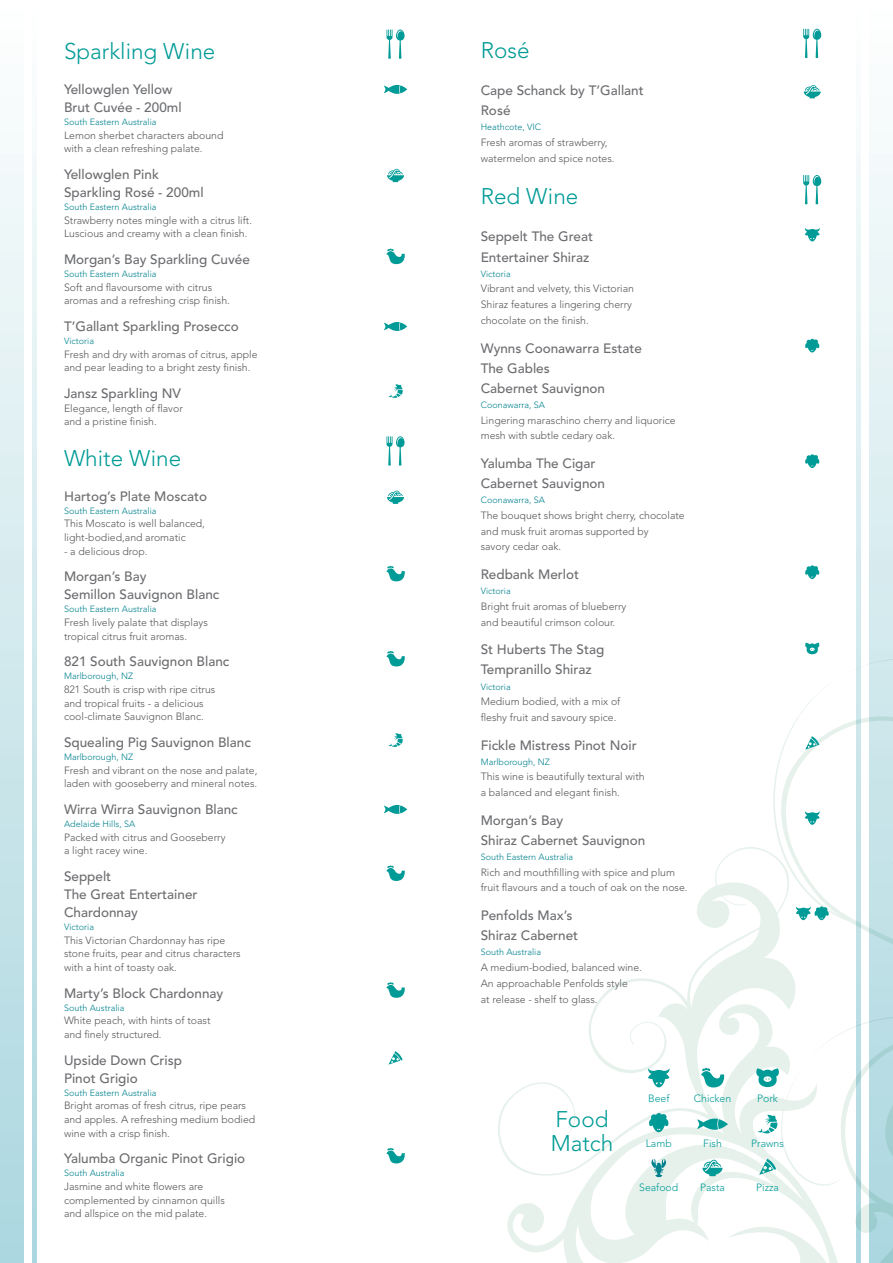
<style>
.page{position:relative;width:893px;height:1263px;background:#fff}
.page>*{position:absolute;margin:0;border:0;box-sizing:border-box;transform-origin:0 0}
.t1{font:300 22.5px/24px "Avenir LT Std";color:#009b96}
.t2{font:500 13.5px/20.2px "Avenir LT Std";color:#6c6d70}
.t3{font:300 10.5px/13.6px "Avenir LT Std";color:#57585a}
.t4{font:300 10.5px "Avenir LT Std";color:#009b96}
.t5{font:300 9px "Avenir LT Std";color:#00828f}
</style>
<div class="page">
<svg style="left:869px;top:154px;width:24px;height:498px;background:#e2f1f3"></svg>
<div style="left:0;top:0;width:24px;height:1263px;background:linear-gradient(to bottom,#fdfefe,#abd6df)"></div>
<svg style="left:856px;top:154px;width:5px;height:498px;background:#e2f1f3"></svg>
<svg style="left:32px;top:154px;width:5px;height:1109px;background:#cee7ec"></svg>
<svg style="left:856px;top:652px;width:37px;height:24px"></svg>
<svg style="left:498px;top:676px;width:395px;height:587px"></svg>
<svg style="left:387px;top:29px;width:18px;height:30px"></svg>
<svg style="left:384px;top:85px;width:23px;height:9px"></svg>
<svg style="left:387px;top:169px;width:17px;height:13px"></svg>
<svg style="left:386px;top:249px;width:19px;height:15px"></svg>
<svg style="left:384px;top:322px;width:23px;height:9px"></svg>
<svg style="left:388px;top:384px;width:15px;height:14px"></svg>
<svg style="left:387px;top:436px;width:18px;height:30px"></svg>
<svg style="left:387px;top:491px;width:17px;height:13px"></svg>
<svg style="left:386px;top:566px;width:19px;height:15px"></svg>
<svg style="left:386px;top:651px;width:19px;height:15px"></svg>
<svg style="left:388px;top:733px;width:15px;height:14px"></svg>
<svg style="left:384px;top:805px;width:23px;height:9px"></svg>
<svg style="left:386px;top:865px;width:19px;height:16px"></svg>
<svg style="left:386px;top:982px;width:19px;height:16px"></svg>
<svg style="left:389px;top:1051px;width:14px;height:13px"></svg>
<svg style="left:386px;top:1148px;width:19px;height:15px"></svg>
<svg style="left:803px;top:29px;width:18px;height:29px"></svg>
<svg style="left:804px;top:85px;width:17px;height:13px"></svg>
<svg style="left:803px;top:175px;width:18px;height:29px"></svg>
<svg style="left:805px;top:228px;width:15px;height:13px"></svg>
<svg style="left:805px;top:339px;width:15px;height:13px"></svg>
<svg style="left:805px;top:454px;width:15px;height:14px"></svg>
<svg style="left:805px;top:565px;width:15px;height:14px"></svg>
<svg style="left:805px;top:643px;width:15px;height:11px"></svg>
<svg style="left:805px;top:736px;width:14px;height:14px"></svg>
<svg style="left:805px;top:811px;width:15px;height:14px"></svg>
<svg style="left:796px;top:906px;width:33px;height:14px"></svg>
<svg style="left:697px;top:1118px;width:31px;height:12px"></svg>
<svg style="left:758px;top:1114px;width:19px;height:20px"></svg>
<svg style="left:702px;top:1160px;width:21px;height:16px"></svg>
<svg style="left:759px;top:1159px;width:17px;height:16px"></svg>
<svg style="left:651px;top:1159px;width:15px;height:18px"></svg>
<svg style="left:648px;top:1068px;width:22px;height:19px"></svg>
<svg style="left:701px;top:1068px;width:25px;height:19px"></svg>
<svg style="left:755px;top:1068px;width:25px;height:19px"></svg>
<svg style="left:649px;top:1113px;width:20px;height:19px"></svg>
<h1 class="t1" style="left:64px;top:39px;width:153px">Sparkling Wine</h1>
<p class="t2" style="left:64px;top:80px;width:119px;line-height:18.1px">Yellowglen Yellow<br>Brut Cuvée - 200ml</p>
<p class="t5" style="left:64px;top:117px;width:94px">South Eastern Australia</p>
<p class="t3" style="left:64px;top:128px;width:161px">Lemon sherbet characters abound with a clean refreshing palate.</p>
<p class="t2" style="left:64px;top:166px;width:141px;line-height:18.1px">Yellowglen Pink<br>Sparkling Rosé - 200ml</p>
<p class="t5" style="left:64px;top:202px;width:94px">South Eastern Australia</p>
<p class="t3" style="left:64px;top:213px;width:190px">Strawberry notes mingle with a citrus lift.<br>Luscious and creamy with a clean finish.</p>
<p class="t2" style="left:64px;top:250px;width:187px">Morgan’s Bay Sparkling Cuvée</p>
<p class="t5" style="left:64px;top:269px;width:94px">South Eastern Australia</p>
<p class="t3" style="left:64px;top:280px;width:167px">Soft and flavoursome with citrus aromas and a refreshing crisp finish.</p>
<p class="t2" style="left:64px;top:316px;width:176px">T’Gallant Sparkling Prosecco</p>
<p class="t5" style="left:64px;top:336px;width:32px">Victoria</p>
<p class="t3" style="left:64px;top:347px;width:195px">Fresh and dry with aromas of citrus, apple and pear leading to a bright zesty finish.</p>
<p class="t2" style="left:64px;top:383px;width:119px">Jansz Sparkling NV</p>
<p class="t3" style="left:64px;top:401px;width:120px">Elegance, length of flavor and a pristine finish.</p>
<h1 class="t1" style="left:64px;top:446px;width:119px">White Wine</h1>
<p class="t2" style="left:64px;top:486px;width:145px">Hartog’s Plate Moscato</p>
<p class="t5" style="left:64px;top:505px;width:94px">South Eastern Australia</p>
<p class="t3" style="left:64px;top:517px;width:143px">This Moscato is well balanced, light-bodied,and aromatic</p>
<p class="t3" style="left:64px;top:544px;width:85px">- a delicious drop.</p>
<p class="t2" style="left:64px;top:568px;width:157px;line-height:18.1px">Morgan’s Bay<br>Semillon Sauvignon Blanc</p>
<p class="t5" style="left:64px;top:604px;width:94px">South Eastern Australia</p>
<p class="t3" style="left:64px;top:616px;width:145px">Fresh lively palate that displays tropical citrus fruit aromas.</p>
<p class="t2" style="left:64px;top:652px;width:167px">821 South Sauvignon Blanc</p>
<p class="t5" style="left:64px;top:671px;width:71px">Marlborough, NZ</p>
<p class="t3" style="left:64px;top:683px;width:153px">821 South is crisp with ripe citrus and tropical fruits - a delicious cool-climate Sauvignon Blanc.</p>
<p class="t2" style="left:64px;top:732px;width:188px">Squealing Pig Sauvignon Blanc</p>
<p class="t5" style="left:64px;top:752px;width:71px">Marlborough, NZ</p>
<p class="t3" style="left:64px;top:763px;width:195px">Fresh and vibrant on the nose and palate, laden with gooseberry and mineral notes.</p>
<p class="t2" style="left:64px;top:799px;width:175px">Wirra Wirra Sauvignon Blanc</p>
<p class="t5" style="left:64px;top:818px;width:73px">Adelaide Hills, SA</p>
<p class="t3" style="left:64px;top:830px;width:163px">Packed with citrus and Gooseberry a light racey wine.</p>
<p class="t2" style="left:64px;top:867px;width:135px;line-height:18.1px">Seppelt<br>The Great Entertainer<br>Chardonnay</p>
<p class="t5" style="left:64px;top:922px;width:32px">Victoria</p>
<p class="t3" style="left:64px;top:933px;width:178px">This Victorian Chardonnay has ripe stone fruits, pear and citrus characters with a hint of toasty oak.</p>
<p class="t2" style="left:64px;top:983px;width:161px">Marty’s Block Chardonnay</p>
<p class="t5" style="left:64px;top:1002px;width:62px">South Australia</p>
<p class="t3" style="left:64px;top:1014px;width:148px">White peach, with hints of toast and finely structured.</p>
<p class="t2" style="left:64px;top:1051px;width:120px;line-height:18.1px">Upside Down Crisp<br>Pinot Grigio</p>
<p class="t5" style="left:64px;top:1087px;width:94px">South Eastern Australia</p>
<p class="t3" style="left:64px;top:1099px;width:193px">Bright aromas of fresh citrus, ripe pears and apples. A refreshing medium bodied wine with a crisp finish.</p>
<p class="t2" style="left:64px;top:1149px;width:183px">Yalumba Organic Pinot Grigio</p>
<p class="t5" style="left:64px;top:1168px;width:62px">South Australia</p>
<p class="t3" style="left:64px;top:1179px;width:162px">Jasmine and white flowers are complemented by cinnamon quills and allspice on the mid palate.</p>
<h1 class="t1" style="left:481px;top:38px;width:50px">Rosé</h1>
<p class="t2" style="left:481px;top:81px;width:165px">Cape Schanck by T’Gallant<br>Rosé</p>
<p class="t5" style="left:481px;top:122px;width:62px">Heathcote, VIC</p>
<p class="t3" style="left:481px;top:135px;width:135px;line-height:15.8px">Fresh aromas of strawberry, watermelon and spice notes.</p>
<h1 class="t1" style="left:481px;top:185px;width:99px">Red Wine</h1>
<p class="t2" style="left:481px;top:227px;width:114px">Seppelt The Great<br>Entertainer Shiraz</p>
<p class="t5" style="left:481px;top:268px;width:32px">Victoria</p>
<p class="t3" style="left:481px;top:281px;width:155px;line-height:15.8px">Vibrant and velvety, this Victorian<br>Shiraz features a lingering cherry chocolate on the finish.</p>
<p class="t2" style="left:481px;top:338px;width:163px">Wynns Coonawarra Estate<br>The Gables<br>Cabernet Sauvignon</p>
<p class="t5" style="left:481px;top:400px;width:66px">Coonawarra, SA</p>
<p class="t3" style="left:481px;top:412px;width:197px;line-height:15.8px">Lingering maraschino cherry and liquorice mesh with subtle cedary oak.</p>
<p class="t2" style="left:481px;top:454px;width:126px">Yalumba The Cigar<br>Cabernet Sauvignon</p>
<p class="t5" style="left:481px;top:495px;width:66px">Coonawarra, SA</p>
<p class="t3" style="left:481px;top:508px;width:206px;line-height:15.8px">The bouquet shows bright cherry, chocolate and musk fruit aromas supported by<br>savory cedar oak.</p>
<p class="t2" style="left:481px;top:565px;width:100px">Redbank Merlot</p>
<p class="t5" style="left:481px;top:586px;width:32px">Victoria</p>
<p class="t3" style="left:481px;top:598px;width:147px;line-height:15.8px">Bright fruit aromas of blueberry and beautiful crimson colour.</p>
<p class="t2" style="left:481px;top:640px;width:125px">St Huberts The Stag<br>Tempranillo Shiraz</p>
<p class="t5" style="left:481px;top:681px;width:32px">Victoria</p>
<p class="t3" style="left:481px;top:694px;width:141px;line-height:15.8px">Medium bodied, with a mix of fleshy fruit and savoury spice.</p>
<p class="t2" style="left:481px;top:735px;width:157px">Fickle Mistress Pinot Noir</p>
<p class="t5" style="left:481px;top:756px;width:71px">Marlborough, NZ</p>
<p class="t3" style="left:481px;top:769px;width:165px;line-height:15.8px">This wine is beautifully textural with a balanced and elegant finish.</p>
<p class="t2" style="left:481px;top:810px;width:166px">Morgan’s Bay<br>Shiraz Cabernet Sauvignon</p>
<p class="t5" style="left:481px;top:852px;width:94px">South Eastern Australia</p>
<p class="t3" style="left:481px;top:864px;width:208px;line-height:15.8px">Rich and mouthfilling with spice and plum fruit flavours and a touch of oak on the nose.</p>
<p class="t2" style="left:481px;top:906px;width:99px">Penfolds Max’s<br>Shiraz Cabernet</p>
<p class="t5" style="left:481px;top:947px;width:62px">South Australia</p>
<p class="t3" style="left:481px;top:960px;width:163px;line-height:15.8px">A medium-bodied, balanced wine.<br>An approachable Penfolds style<br>at release - shelf to glass.</p>
<h1 class="t1" style="left:551px;top:1107px;width:64px">Food<br>Match</h1>
<p class="t4" style="left:648px;top:1092px;width:23px">Beef</p>
<p class="t4" style="left:694px;top:1092px;width:39px">Chicken</p>
<p class="t4" style="left:757px;top:1092px;width:22px">Pork</p>
<p class="t4" style="left:646px;top:1137px;width:28px">Lamb</p>
<p class="t4" style="left:703px;top:1137px;width:20px">Fish</p>
<p class="t4" style="left:751px;top:1137px;width:34px">Prawns</p>
<p class="t4" style="left:639px;top:1181px;width:41px">Seafood</p>
<p class="t4" style="left:700px;top:1181px;width:26px">Pasta</p>
<p class="t4" style="left:756px;top:1181px;width:24px">Pizza</p>
</div>
